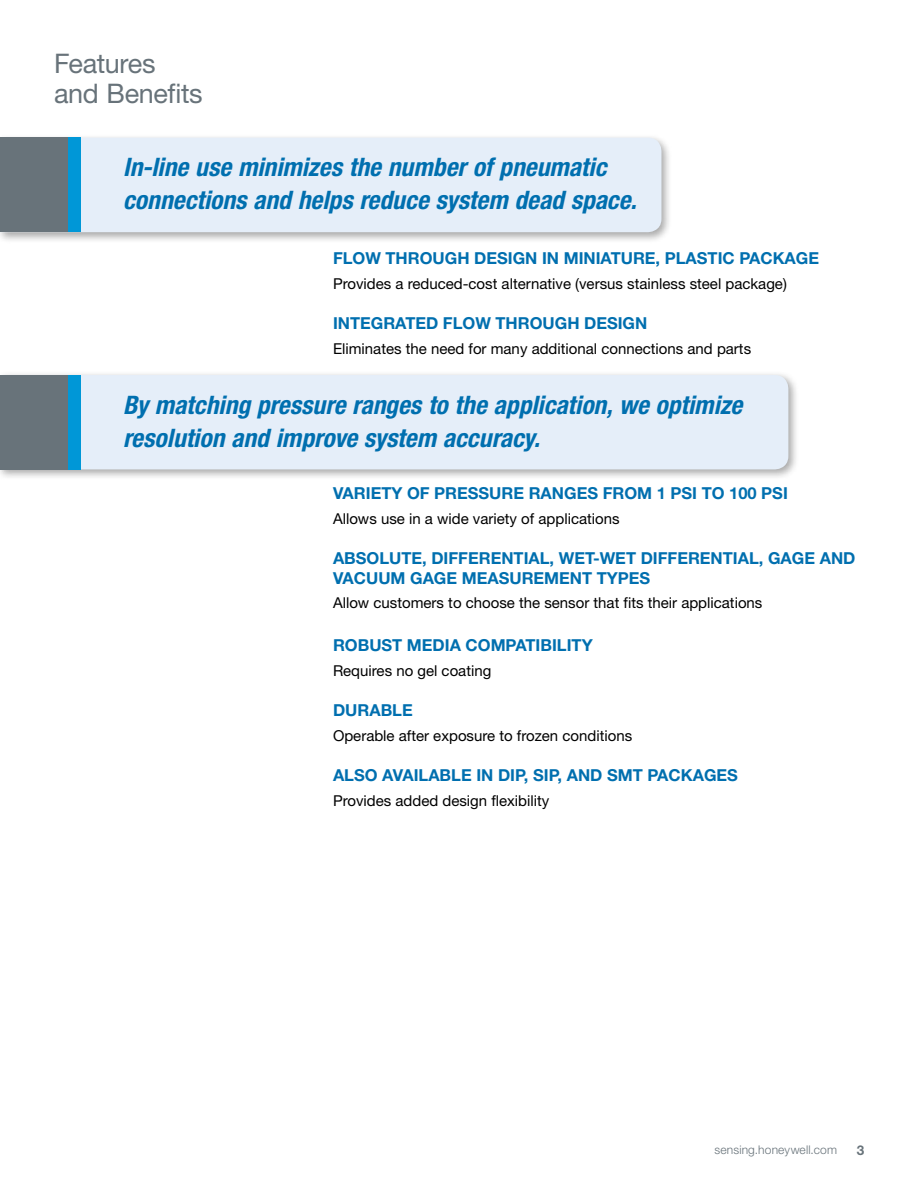
<style>
.page{position:relative;width:918px;height:1188px;background:#fff}
.page>*{position:absolute;margin:0;border:0;box-sizing:border-box;transform-origin:0 0}
.t1{font:27px/30px "Helvetica Neue LT Std";letter-spacing:-.015em;color:#68737a}
.t2{font:italic 700 condensed 25.5px/33px "Helvetica Neue LT Std";color:#006faf}
.t3{font:700 16.5px/19.8px "Helvetica Neue LT Std";color:#006faf}
.t4{font:15px "Helvetica Neue LT Std";color:#000}
.t5{font:700 13.5px "Helvetica Neue LT Std";color:#68737a}
.t6{font:300 12px "Helvetica Neue LT Std";letter-spacing:.015em;color:#68737a}
</style>
<div class="page">
<div style="left:0;top:133px;width:673px;height:110px;background:#000;opacity:.34"></div>
<div style="left:81px;top:138px;width:581px;height:94px;background:#e5eef9"></div>
<div style="left:21px;top:138px;width:60px;height:94px;background:#0097d7"></div>
<div style="left:0;top:138px;width:68px;height:94px;background:#68737a"></div>
<div style="left:0;top:371px;width:799px;height:109px;background:#000;opacity:.34"></div>
<div style="left:81px;top:375px;width:707px;height:94px;background:#e5eef9"></div>
<div style="left:21px;top:375px;width:60px;height:94px;background:#0097d7"></div>
<div style="left:0;top:375px;width:68px;height:94px;background:#68737a"></div>
<h1 class="t1" style="left:54px;top:48px;width:150px">Features and Benefits</h1>
<h2 class="t2" style="left:123px;top:151px;width:515px">In-line use minimizes the number of pneumatic connections and helps reduce system dead space.</h2>
<p class="t3" style="left:333px;top:248px;width:488px">FLOW THROUG H DESIGN IN MINIATURE, PLASTIC PACKAGE</p>
<p class="t4" style="left:333px;top:274px;width:455px">Provides a reduced-cost alternative (versus stainless steel package)</p>
<p class="t3" style="left:333px;top:313px;width:316px">INTEGRATED FLOW THROUG H DESIGN</p>
<p class="t4" style="left:333px;top:339px;width:420px">Eliminates the need for many additional connections and parts</p>
<h2 class="t2" style="left:123px;top:388px;width:621px">By matching pressure ranges to the application, we optimize resolution and improve system accuracy.</h2>
<p class="t3" style="left:333px;top:483px;width:147px">VARIETY OF PRESSU</p>
<p class="t3" style="left:502px;top:483px;width:288px">RE RANGES FROM 1 PSI TO 100 PSI</p>
<p class="t4" style="left:333px;top:509px;width:288px">Allows use in a wide variety of applications</p>
<p class="t3" style="left:333px;top:548px;width:522px">ABSOLUTE, DIFFERENTIAL, WET-WET DIFFERENTIAL, GAGE AND<br>VACUU</p>
<p class="t3" style="left:391px;top:568px;width:259px">M GAGE MEASU REMENT TYPES</p>
<p class="t4" style="left:333px;top:594px;width:431px">Allow customers to choose the sensor that fits their applications</p>
<p class="t3" style="left:333px;top:635px;width:261px">ROBUST MEDIA COMPATIBILITY</p>
<p class="t4" style="left:333px;top:661px;width:160px">Requires no gel coating</p>
<p class="t3" style="left:333px;top:700px;width:81px">DURABLE</p>
<p class="t4" style="left:333px;top:726px;width:301px">Operable after exposure to frozen conditions</p>
<p class="t3" style="left:333px;top:765px;width:405px">ALSO AVAILABLE IN DIP, SIP, AND SMT PAC KAGES</p>
<p class="t4" style="left:333px;top:791px;width:218px">Provides added design flexibility</p>
<p class="t6" style="left:714px;top:1143px;width:124px">sensing.honeywell.com</p>
<p class="t5" style="left:857px;top:1142px;width:9px">3</p>
</div>
